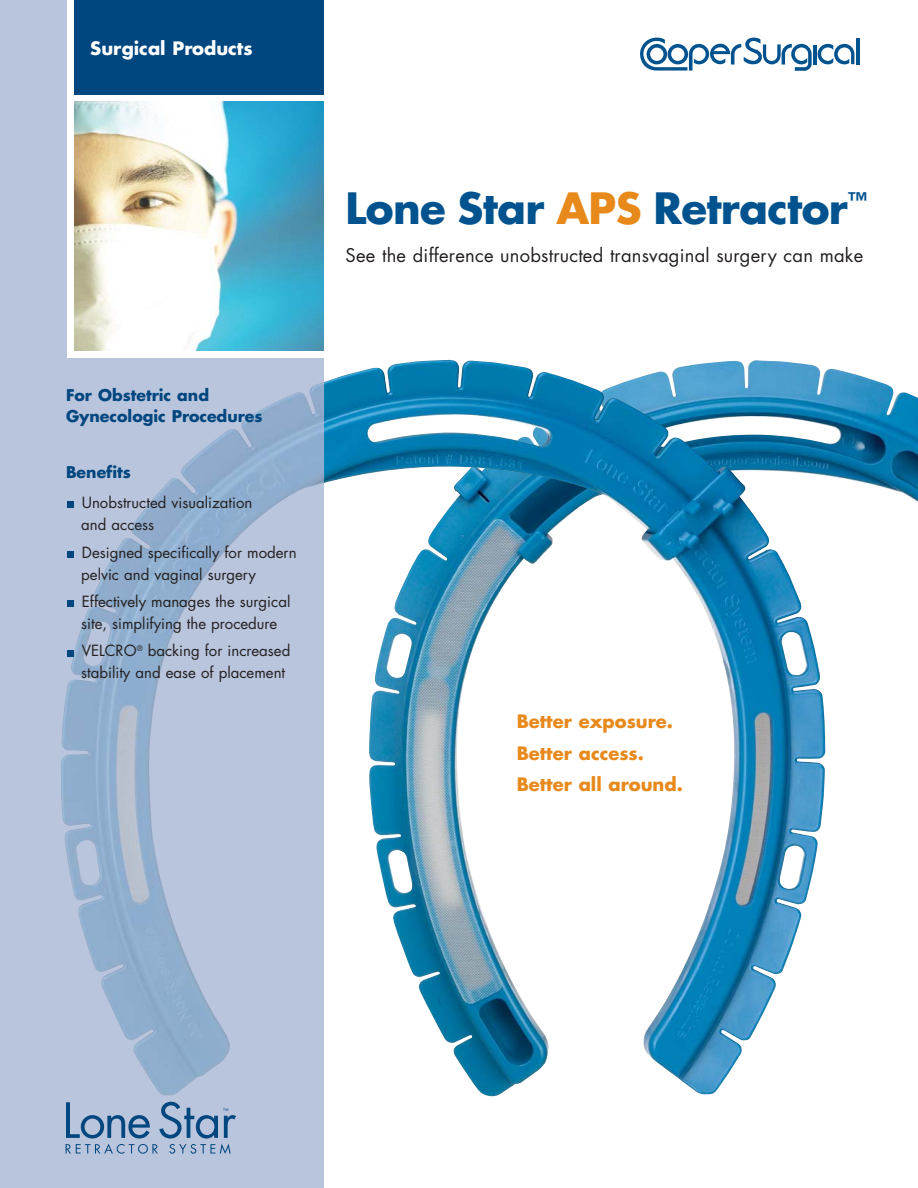
<style>
.page{position:relative;width:918px;height:1188px;background:#fff}
.page>*{position:absolute;margin:0;border:0;box-sizing:border-box;transform-origin:0 0}
.t1{font:700 42px "Futura";letter-spacing:-.015em;color:#00538e}
.t2{font:18.3px "Futura";letter-spacing:.01em;color:#231f20}
.t3{font:700 18px/31.5px "Futura";color:#e8891c}
.t4{font:700 18px "Futura";color:#fff}
.t5{font:700 15.75px/20.5px "Futura";color:#00467f}
.t6{font:15px/21.9px "Futura";color:#231f20}
.s1{color:#e8891c}
</style>
<div class="page">
<img style="left:483px;top:397px;width:435px;height:700px">
<div style="left:0;top:0;width:324px;height:1188px;background:#b9c5dc"></div>
<div style="left:68px;top:0;width:256px;height:358px;background:#fff"></div>
<div style="left:74px;top:0;width:250px;height:94px;background:#00467f"></div>
<img style="left:74px;top:101px;width:250px;height:250px">
<hr style="left:813px;top:45px;width:3px;height:19px;background:#00538e">
<svg style="left:818px;top:44px;width:36px;height:20px"></svg>
<hr style="left:856px;top:38px;width:4px;height:26px;background:#00538e">
<svg style="left:640px;top:38px;width:172px;height:33px"></svg>
<svg style="left:66px;top:1102px;width:170px;height:52px"></svg>
<img style="left:325px;top:372px;width:412px;height:722px">
<img style="left:324px;top:381px;width:1px;height:102px">
<img style="left:61px;top:382px;width:263px;height:714px">
<svg style="left:68px;top:650px;width:6px;height:6px"></svg>
<div style="left:68px;top:600px;width:6px;height:7px;background:#00467f"></div>
<div style="left:68px;top:551px;width:6px;height:7px;background:#00467f"></div>
<svg style="left:68px;top:502px;width:6px;height:6px"></svg>
<p class="t4" style="left:90px;top:40px;width:164px">Surgical Products</p>
<p class="t5" style="left:66px;top:387px;width:198px">For Obstetric and<br>Gynecologic Procedures</p>
<p class="t5" style="left:66px;top:463px;width:66px">Benefits</p>
<p class="t6" style="left:81px;top:493px;width:173px">Unobstructed visualization and access</p>
<p class="t6" style="left:81px;top:542px;width:217px">Designed specifically for modern pelvic and vaginal surgery</p>
<p class="t6" style="left:81px;top:592px;width:211px">Effectively manages the surgical site, simplifying the procedure</p>
<p class="t6" style="left:81px;top:642px;width:211px;line-height:21.3px">VELCRO<sup>®</sup> backing for increased stability and ease of placement</p>
<h1 class="t1" style="left:346px;top:189px;width:523px">Lone Star <span class="s1">APS</span> Retractor<sup>™</sup></h1>
<p class="t2" style="left:346px;top:247px;width:519px">See the difference unobstructed transvaginal surgery can make</p>
<p class="t3" style="left:517px;top:707px;width:168px">Better exposure.<br>Better access.<br>Better all around.</p>
</div>
